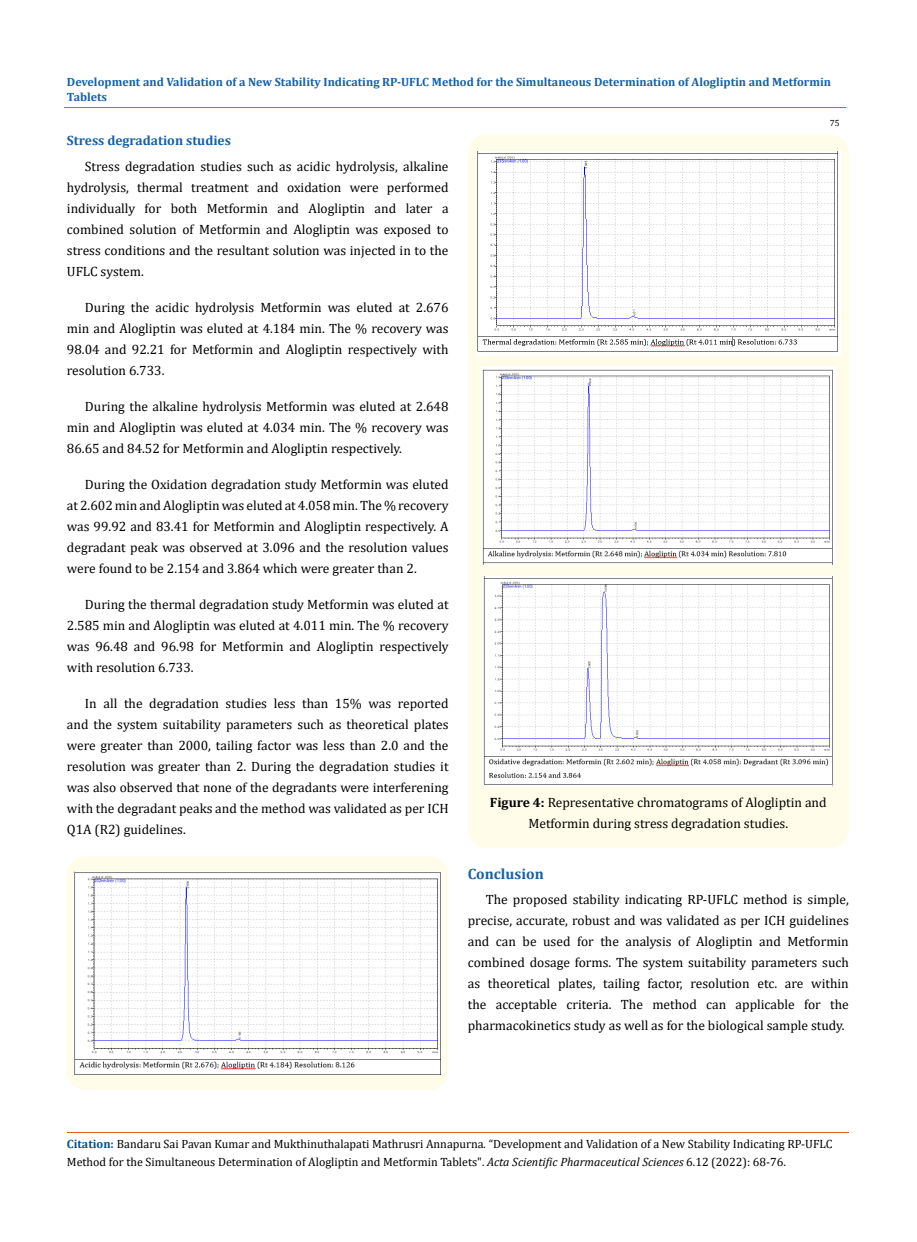
<style>
.page{position:relative;width:917px;height:1242px;background:#fff}
.page>*{position:absolute;margin:0;border:0;box-sizing:border-box;transform-origin:0 0}
.t1{font:700 15px "Cambria";color:#1560a6}
.t2{font:13.5px/21px "Cambria";color:#000;text-align:justify}
.t3{font:700 13.5px "Cambria";color:#1560a6}
.t4{font:12px/18px "Cambria";color:#000}
.t5{font:700 12px/15px "Cambria";color:#1560a6}
.t6{font:9px "Cambria";color:#000}
.s1{font-weight:700}
.s2{font-weight:700;color:#035089}
.s3{font-style:italic}
</style>
<div class="page">
<div style="left:67px;top:856px;width:381px;height:234px;background:#fffde9;border-radius:18px"></div>
<div style="left:468px;top:135px;width:380px;height:713px;background:#fffde9;border-radius:18px"></div>
<img style="left:73px;top:871px;width:368px;height:203px">
<img style="left:476px;top:152px;width:364px;height:204px">
<img style="left:481px;top:366px;width:354px;height:198px">
<img style="left:482px;top:577px;width:351px;height:210px">
<hr style="left:64px;top:108px;width:781px;height:1px;background:#e05d1a">
<hr style="left:67px;top:1132px;width:781px;height:1px;background:#e05d1a">
<p class="t5" style="left:67px;top:74px;width:765px">Development and Validation of a New Stability Indicating RP-UFLC Method for the Simultaneous Determination of Alogliptin and Metformin<br>Tablets</p>
<p class="t3" style="left:67px;top:131px;width:165px">Stress degradation studies</p>
<p class="t2" style="left:67px;top:156px;width:383px;text-indent:18px">Stress degradation studies such as acidic hydrolysis, alkaline hydrolysis, thermal treatment and oxidation were performed individually for both Metformin and Alogliptin and later a combined solution of Metformin and Alogliptin was exposed to stress conditions and the resultant solution was injected in to the UFLC system.</p>
<p class="t2" style="left:67px;top:297px;width:383px;text-indent:18px">During the acidic hydrolysis Metformin was eluted at 2.676 min and Alogliptin was eluted at 4.184 min. The % recovery was 98.04 and 92.21 for Metformin and Alogliptin respectively with resolution 6.733.</p>
<p class="t2" style="left:67px;top:396px;width:383px;text-indent:18px">During the alkaline hydrolysis Metformin was eluted at 2.648 min and Alogliptin was eluted at 4.034 min. The % recovery was 86.65 and 84.52 for Metformin and Alogliptin respectively.</p>
<p class="t2" style="left:67px;top:474px;width:383px;text-indent:18px">During the Oxidation degradation study Metformin was eluted at 2.602 min and Alogliptin was eluted at 4.058 min. The % recovery was 99.92 and 83.41 for Metformin and Alogliptin respectively. A degradant peak was observed at 3.096 and the resolution values were found to be 2.154 and 3.864 which were greater than 2.</p>
<p class="t2" style="left:67px;top:594px;width:383px;text-indent:18px">During the thermal degradation study Metformin was eluted at 2.585 min and Alogliptin was eluted at 4.011 min. The % recovery was 96.48 and 96.98 for Metformin and Alogliptin respectively with resolution 6.733.</p>
<p class="t2" style="left:67px;top:693px;width:383px;text-indent:18px">In all the degradation studies less than 15% was reported and the system suitability parameters such as theoretical plates were greater than 2000, tailing factor was less than 2.0 and the resolution was greater than 2. During the degradation studies it was also observed that none of the degradants were interferening with the degradant peaks and the method was validated as per ICH Q1A (R2) guidelines.</p>
<p class="t6" style="left:829px;top:118px;width:11px">75</p>
<p class="t2" style="left:490px;top:792px;width:338px;text-align:center"><span class="s1">Figure 4:</span> Representative chromatograms of Alogliptin and<br>Metformin during stress degradation studies.</p>
<p class="t1" style="left:468px;top:863px;width:77px">Conclusion</p>
<p class="t2" style="left:468px;top:889px;width:382px;text-indent:18px">The proposed stability indicating RP-UFLC method is simple, precise, accurate, robust and was validated as per ICH guidelines and can be used for the analysis of Alogliptin and Metformin combined dosage forms. The system suitability parameters such as theoretical plates, tailing factor, resolution etc. are within the acceptable criteria. The method can applicable for the pharmacokinetics study as well as for the biological sample study.</p>
<p class="t4" style="left:67px;top:1135px;width:767px"><span class="s2">Citation:</span> Bandaru Sai Pavan Kumar and Mukthinuthalapati Mathrusri Annapurna<span class="s3">.</span> “Development and Validation of a New Stability Indicating RP-UFLC<br>Method for the Simultaneous Determination of Alogliptin and Metformin Tablets". <span class="s3">Acta Scientific Pharmaceutical Sciences</span> 6.12 (2022): 68-76.</p>
</div>
